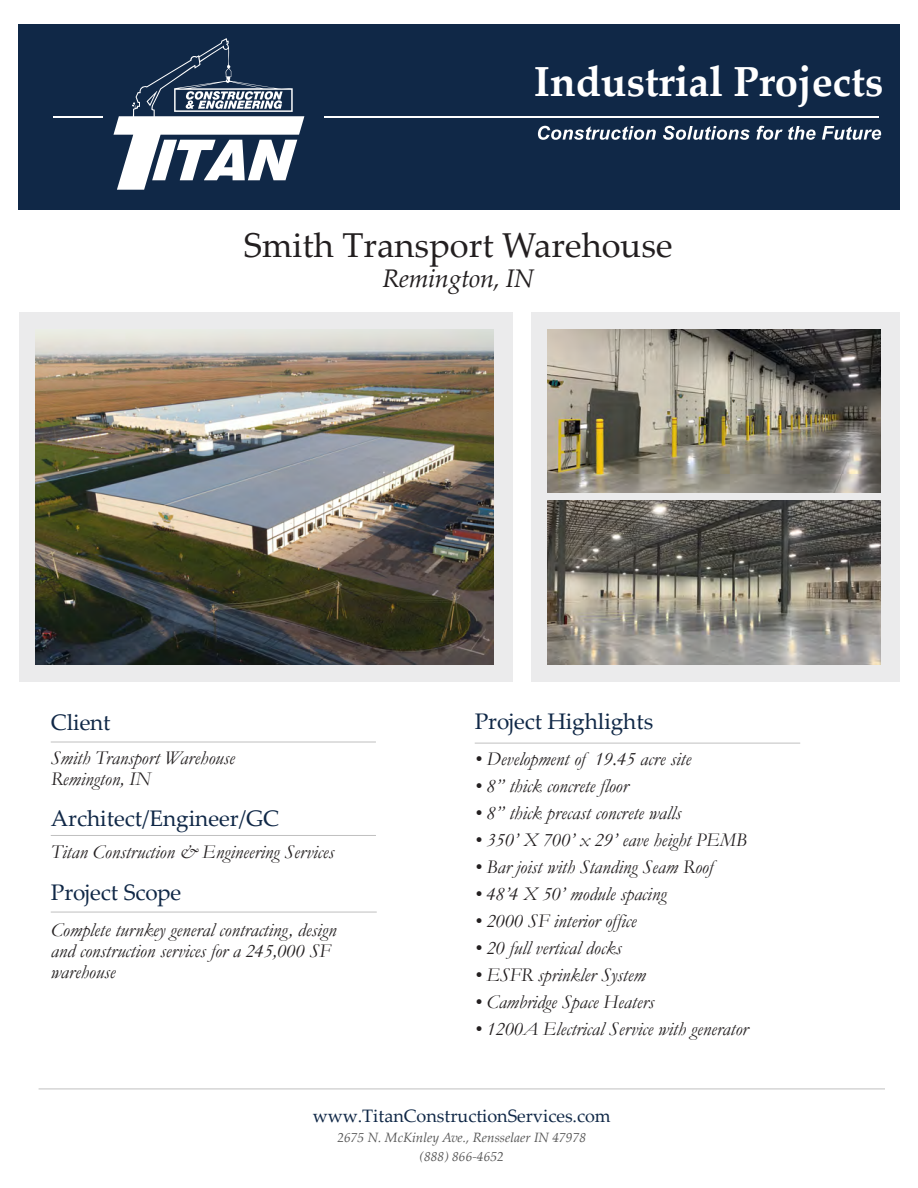
<style>
.page{position:relative;width:918px;height:1188px;background:#fff}
.page>*{position:absolute;margin:0;border:0;box-sizing:border-box;transform-origin:0 0}
.t1{font:700 42px "Palatino Linotype";letter-spacing:-.005em;color:#fff}
.t2{font:34.5px "Palatino Linotype";color:#231f20}
.t3{font:italic 25.5px "Palatino Linotype";letter-spacing:-.015em;color:#231f20}
.t4{font:22.5px "Palatino Linotype";color:#102847}
.t5{font:italic 19.5px/21px "Garamond";color:#231f20}
.t6{font:18px "Palatino Linotype";color:#102847}
.t7{font:italic 13.5px/19.5px "Palatino Linotype";color:#565656;text-align:center}
</style>
<div class="page">
<div style="left:19px;top:312px;width:493px;height:370px;background:#ebebec"></div>
<hr style="left:51px;top:835px;width:325px;height:1px;background:#c0c0c0">
<hr style="left:39px;top:1089px;width:846px;height:1px;background:#c0c0c0">
<div style="left:19px;top:24px;width:881px;height:186px;background:#102847"></div>
<hr style="left:51px;top:742px;width:325px;height:1px;background:#c0c0c0">
<hr style="left:51px;top:912px;width:326px;height:1px;background:#c0c0c0">
<hr style="left:475px;top:743px;width:325px;height:1px;background:#c0c0c0">
<svg style="left:113px;top:38px;width:191px;height:152px"></svg>
<hr style="left:54px;top:116px;width:49px;height:2px;background:#fff">
<hr style="left:325px;top:116px;width:554px;height:2px;background:#fff">
<svg style="left:538px;top:126px;width:118px;height:14px"></svg>
<svg style="left:663px;top:126px;width:87px;height:14px"></svg>
<svg style="left:756px;top:126px;width:60px;height:14px"></svg>
<svg style="left:822px;top:126px;width:59px;height:14px"></svg>
<img style="left:35px;top:330px;width:459px;height:334px">
<div style="left:531px;top:312px;width:368px;height:370px;background:#ebebec"></div>
<img style="left:548px;top:330px;width:332px;height:163px">
<img style="left:548px;top:501px;width:332px;height:163px">
<h1 class="t1" style="left:534px;top:52px;width:351px">Industrial Projects</h1>
<h2 class="t2" style="left:244px;top:221px;width:430px">Smith Transport Warehouse</h2>
<h3 class="t3" style="left:383px;top:260px;width:153px">Remington, IN</h3>
<p class="t4" style="left:51px;top:706px;width:61px">Client</p>
<p class="t4" style="left:475px;top:706px;width:180px">Project Highlights</p>
<p class="t5" style="left:51px;top:747px;width:186px">Smith Transport Warehouse<br>Remington, IN</p>
<p class="t4" style="left:51px;top:802px;width:230px">Architect/Engineer/GC</p>
<p class="t5" style="left:51px;top:841px;width:285px">Titan Construction &amp; Engineering Services</p>
<p class="t4" style="left:51px;top:876px;width:132px">Project Scope</p>
<p class="t5" style="left:51px;top:919px;width:287px">Complete turnkey general contracting, design and construction services for a 245,000 SF warehouse</p>
<p class="t5" style="left:475px;top:748px;width:218px">• Development of 19.45 acre site</p>
<p class="t5" style="left:475px;top:775px;width:155px">• 8” thick concrete floor</p>
<p class="t5" style="left:475px;top:802px;width:208px">• 8” thick precast concrete walls</p>
<p class="t5" style="left:475px;top:829px;width:274px">• 350’ X 700’ x 29’ eave height PEMB</p>
<p class="t5" style="left:475px;top:856px;width:240px">• Bar joist with Standing Seam Roof</p>
<p class="t5" style="left:475px;top:883px;width:193px">• 48’4 X 50’ module spacing</p>
<p class="t5" style="left:475px;top:910px;width:163px">• 2000 SF interior office</p>
<p class="t5" style="left:475px;top:937px;width:148px">• 20 full vertical docks</p>
<p class="t5" style="left:475px;top:964px;width:173px">• ESFR sprinkler System</p>
<p class="t5" style="left:475px;top:991px;width:181px">• Cambridge Space Heaters</p>
<p class="t5" style="left:475px;top:1018px;width:275px">• 1200A Electrical Service with generator</p>
<p class="t6" style="left:313px;top:1103px;width:300px">www.TitanConstructionServices.com</p>
<p class="t7" style="left:337px;top:1127px;width:250px">2675 N. McKinley Ave., Rensselaer IN 47978 (888) 866-4652</p>
</div>
